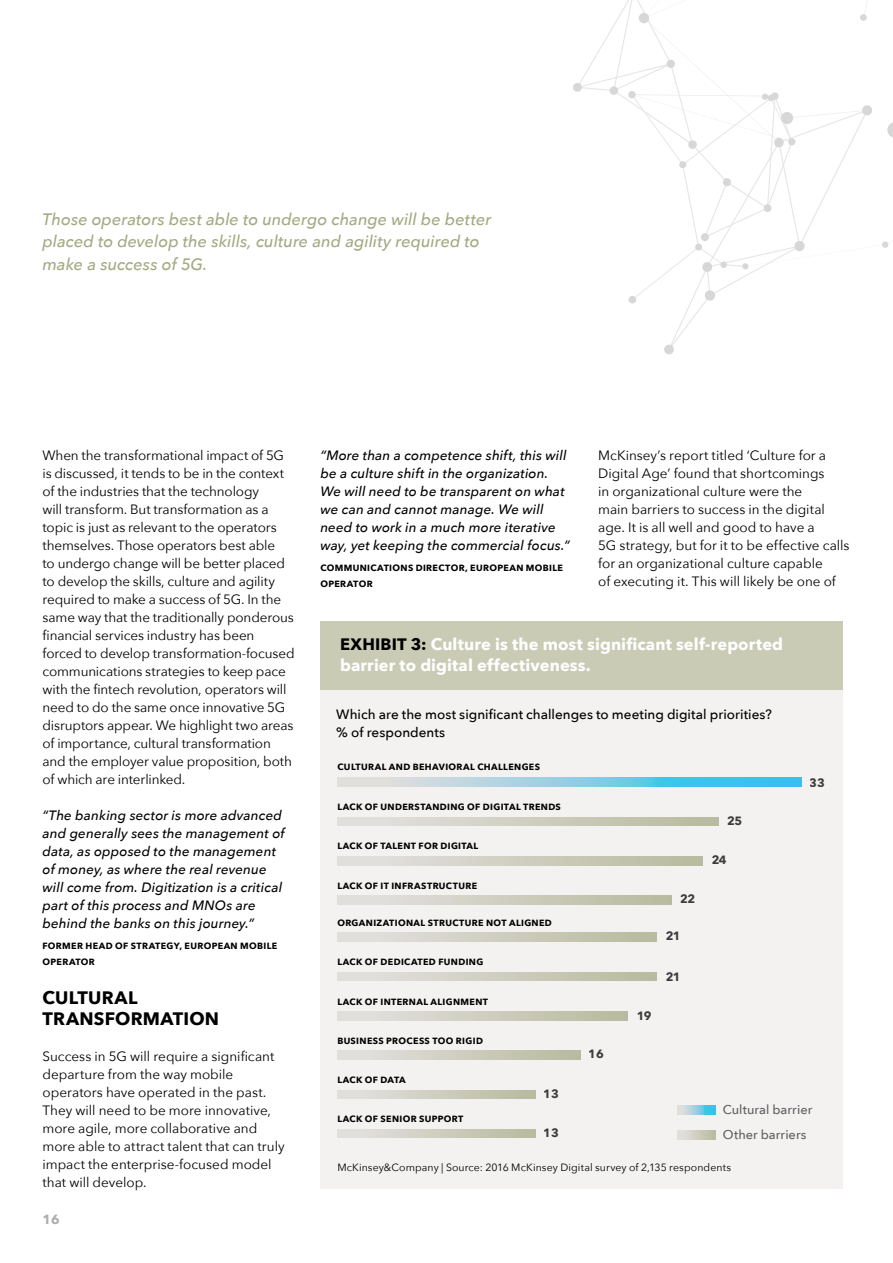
<style>
.page{position:relative;width:893px;height:1263px;background:#fff}
.page>*{position:absolute;margin:0;border:0;box-sizing:border-box;transform-origin:0 0}
.t1{font:700 18px/21px "Avenir Next";letter-spacing:.015em;color:#000}
.t2{font:italic 500 16.5px/22.5px "Avenir Next";color:#a4a982}
.t3{font:700 16.5px/21px "Avenir Next";letter-spacing:.01em;color:#fff}
.t4{font:13.5px/18px "Avenir Next";letter-spacing:-.005em;color:#000}
.t5{font:italic 500 13.5px/18px "Avenir Next";letter-spacing:.01em;color:#000}
.t6{font:500 13.5px/18px "Avenir Next";color:#000}
.t7{font:700 13.2px "Avenir Next";color:#b0adaf}
.t8{font:500 12.75px/25.5px "Avenir Next";letter-spacing:.005em;color:#5f6063}
.t9{font:700 12px "Avenir Next";letter-spacing:-.025em;color:#000}
.t10{font:10.5px "Avenir Next";letter-spacing:.01em;color:#000}
.t11{font:700 9px/16.5px "Avenir Next";letter-spacing:.04em;color:#000}
.t12{font:700 9px "Avenir Next";letter-spacing:.015em;color:#000}
.s1{color:#000}
</style>
<div class="page">
<svg style="left:573px;top:0;width:320px;height:355px"></svg>
<div style="left:320px;top:623px;width:523px;height:565px;background:#f4f2f1"></div>
<div style="left:320px;top:622px;width:523px;height:68px;background:#c9cbb5"></div>
<svg style="left:337px;top:778px;width:464px;height:9px;background:#8acee3"></svg>
<svg style="left:337px;top:817px;width:382px;height:9px;background:#cecec0"></svg>
<svg style="left:337px;top:856px;width:366px;height:9px;background:#cecec0"></svg>
<svg style="left:337px;top:896px;width:335px;height:8px;background:#cecec0"></svg>
<svg style="left:337px;top:933px;width:320px;height:8px;background:#cecec0"></svg>
<svg style="left:337px;top:972px;width:320px;height:9px;background:#cecec0"></svg>
<svg style="left:337px;top:1011px;width:291px;height:9px;background:#cecec0"></svg>
<svg style="left:337px;top:1050px;width:243px;height:9px;background:#cecec0"></svg>
<svg style="left:337px;top:1090px;width:198px;height:9px;background:#cecec0"></svg>
<svg style="left:337px;top:1129px;width:198px;height:9px;background:#cecec0"></svg>
<svg style="left:678px;top:1131px;width:38px;height:8px"></svg>
<svg style="left:678px;top:1106px;width:38px;height:8px"></svg>
<p class="t2" style="left:43px;top:207px;width:450px">Those operators best able to undergo change will be better placed to develop the skills, culture and agility required to make a success of 5G.</p>
<p class="t4" style="left:43px;top:446px;width:254px">When the transformational impact of 5G is discussed, it tends to be in the context of the industries that the technology<br>will transform. But transformation as a topic is just as relevant to the operators themselves. Those operators best able<br>to undergo change will be better placed to develop the skills, culture and agility required to make a success of 5G. In the same way that the traditionally ponderous financial services industry has been forced to develop transformation-focused communications strategies to keep pace with the fintech revolution, operators will need to do the same once innovative 5G disruptors appear. We highlight two areas of importance, cultural transformation and the employer value proposition, both of which are interlinked.</p>
<p class="t5" style="left:43px;top:806px;width:244px">“The banking sector is more advanced and generally sees the management of data, as opposed to the management of money, as where the real revenue will come from. Digitization is a critical part of this process and MNOs are behind the banks on this journey.”</p>
<p class="t11" style="left:43px;top:937px;width:236px">FORMER HEAD OF STRATEGY, EUROPEAN MOBILE<br>OPERATOR</p>
<h1 class="t1" style="left:43px;top:987px;width:178px">CULTURAL<br>TRANSFORMATION</h1>
<p class="t4" style="left:43px;top:1047px;width:244px">Success in 5G will require a significant departure from the way mobile operators have operated in the past.<br>They will need to be more innovative, more agile, more collaborative and more able to attract talent that can truly impact the enterprise-focused model that will develop.</p>
<p class="t7" style="left:43px;top:1208px;width:19px">16</p>
<p class="t5" style="left:320px;top:446px;width:251px">“More than a competence shift, this will be a culture shift in the organization.<br>We will need to be transparent on what we can and cannot manage. We will need to work in a much more iterative way, yet keeping the commercial focus.”</p>
<p class="t11" style="left:320px;top:559px;width:244px">COMMUNICATIONS DIRECTOR, EUROPEAN MOBILE<br>OPERATOR</p>
<p class="t4" style="left:598px;top:446px;width:253px">McKinsey’s report titled ‘Culture for a Digital Age’ found that shortcomings<br>in organizational culture were the<br>main barriers to success in the digital age. It is all well and good to have a<br>5G strategy, but for it to be effective calls for an organizational culture capable<br>of executing it. This will likely be one of</p>
<p class="t3" style="left:340px;top:633px;width:444px"><span class="s1">EXHIBIT 3:</span> Culture is the most significant self-reported barrier to digital effectiveness.</p>
<p class="t6" style="left:336px;top:705px;width:437px">Which are the most significant challenges to meeting digital priorities? % of respondents</p>
<p class="t11" style="left:337px;top:759px;width:204px">CULTURAL AND BEHAVIORAL CHALLENGES</p>
<p class="t11" style="left:337px;top:799px;width:225px">LACK OF UNDERSTANDING OF DIGITAL TRENDS</p>
<p class="t11" style="left:337px;top:838px;width:142px">LACK OF TALENT FOR DIGITAL</p>
<p class="t11" style="left:337px;top:877px;width:141px">LACK OF IT INFRASTRUCTURE</p>
<p class="t11" style="left:337px;top:914px;width:216px">ORGANIZATIONAL STRUCTURE NOT ALIGNED</p>
<p class="t11" style="left:337px;top:953px;width:147px">LACK OF DEDICATED FUNDING</p>
<p class="t11" style="left:337px;top:993px;width:152px">LACK OF INTERNAL ALIGNMENT</p>
<p class="t11" style="left:337px;top:1032px;width:147px">BUSINESS PROCESS TOO RIGID</p>
<p class="t12" style="left:337px;top:1072px;width:70px">LACK OF DATA</p>
<p class="t11" style="left:337px;top:1110px;width:128px">LACK OF SENIOR SUPPORT</p>
<p class="t9" style="left:810px;top:772px;width:17px">33</p>
<p class="t9" style="left:727px;top:810px;width:17px">25</p>
<p class="t9" style="left:711px;top:849px;width:17px">24</p>
<p class="t9" style="left:680px;top:889px;width:17px">22</p>
<p class="t9" style="left:665px;top:926px;width:17px">21</p>
<p class="t9" style="left:665px;top:966px;width:17px">21</p>
<p class="t9" style="left:636px;top:1005px;width:17px">19</p>
<p class="t9" style="left:589px;top:1043px;width:17px">16</p>
<p class="t9" style="left:544px;top:1084px;width:17px">13</p>
<p class="t9" style="left:544px;top:1123px;width:17px">13</p>
<p class="t8" style="left:723px;top:1096px;width:91px">Cultural barrier<br>Other barriers</p>
<p class="t10" style="left:337px;top:1159px;width:395px">McKinsey&amp;Company | Source: 2016 McKinsey Digital survey of 2,135 respondents</p>
</div>
